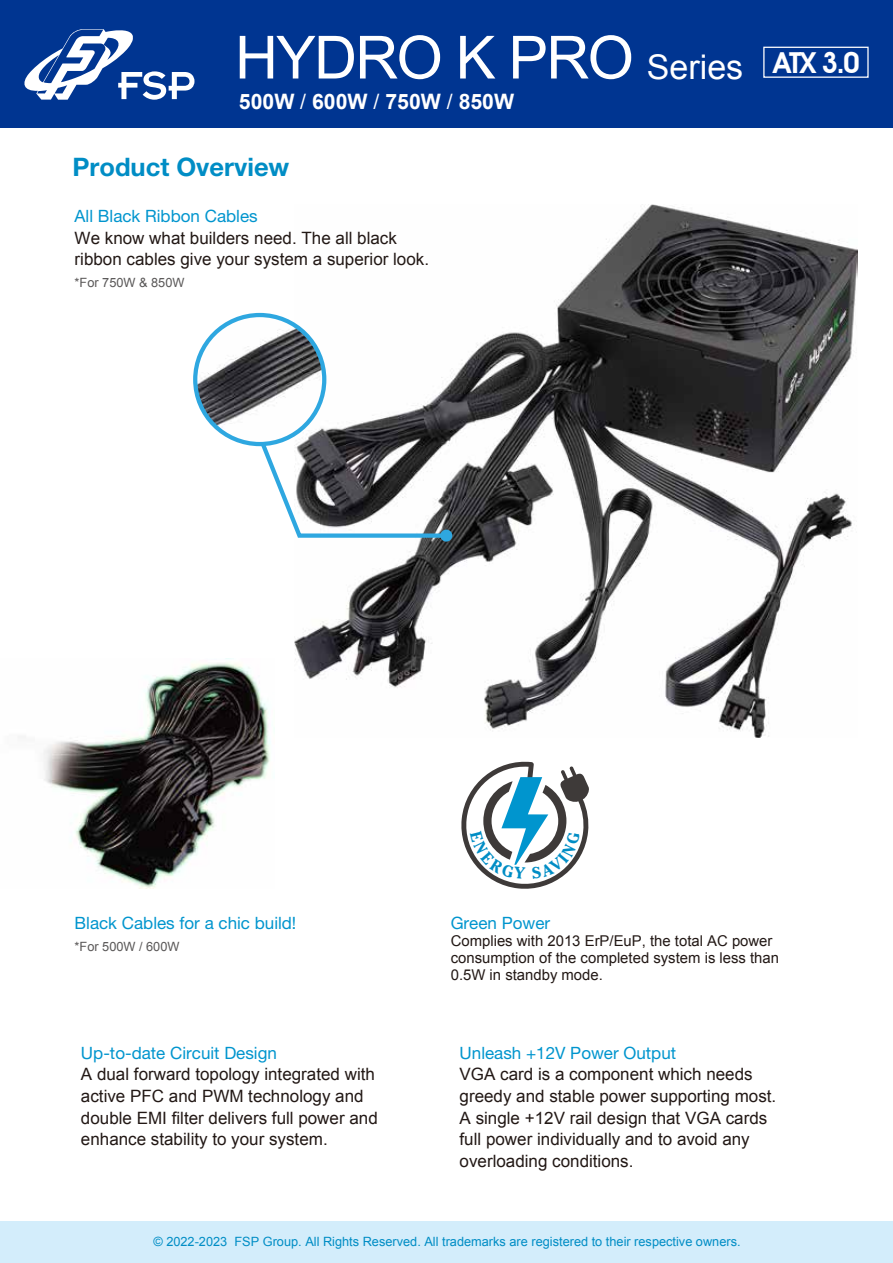
<style>
.page{position:relative;width:893px;height:1263px;background:#fff}
.page>*{position:absolute;margin:0;border:0;box-sizing:border-box;transform-origin:0 0}
.t1{font:59.55px "Arial";letter-spacing:-.03em;color:#fff}
.t2{font:700 25.5px "Helvetica Neue LT Pro";color:#008dc5}
.t3{font:700 21.3px "Arial";color:#fff}
.t4{font:16.95px/21.6px "Arial";color:#221815}
.t5{font:16.95px "Helvetica Neue LT Pro";color:#0095ce}
.t6{font:14.85px/17px "Arial";color:#221815}
.t7{font:12.75px "Arial";color:#008dc5}
.t8{font:12.75px "Arial";color:#595757}
.s1{font-size:34.05px}
.s2{font-family:"Avant Garde IT Cby BT";font-weight:600;font-size:28.95px}
.s3{font-weight:400}
</style>
<div class="page">
<img style="left:295px;top:205px;width:562px;height:533px">
<img style="left:195px;top:315px;width:129px;height:129px;border-radius:65px">
<div style="left:193px;top:313px;width:133px;height:133px;border:4px solid #2ea7e0;border-radius:50%"></div>
<svg style="left:258px;top:439px;width:193px;height:101px"></svg>
<div style="left:440px;top:530px;width:12px;height:12px;background:#2ea7e0;border-radius:50%"></div>
<img style="left:43px;top:658px;width:232px;height:230px">
<div style="left:0;top:1px;width:893px;height:127px;background:#003591"></div>
<div style="left:0;top:1221px;width:893px;height:42px;background:#d3edfb"></div>
<svg style="left:24px;top:29px;width:170px;height:71px"></svg>
<div style="left:763px;top:47px;width:106px;height:31px;border:1px solid #fff"></div>
<svg style="left:461px;top:761px;width:128px;height:128px"></svg>
<h1 class="t1" style="left:235px;top:19px;width:626px">HYDRO K PRO <span class="s1">Series</span> <span class="s2">ATX 3.0</span></h1>
<p class="t3" style="left:239px;top:87px;width:277px">500W <span class="s3">/</span> 600W <span class="s3">/</span> 750W <span class="s3">/</span> 850W</p>
<h2 class="t2" style="left:72px;top:151px;width:218px">Product Overview</h2>
<p class="t5" style="left:75px;top:205px;width:185px">All Black Ribbon Cables</p>
<p class="t4" style="left:75px;top:227px;width:356px">We know what builders need. The all black ribbon cables give your system a superior look.</p>
<p class="t8" style="left:75px;top:274px;width:111px">*For 750W &amp; 850W</p>
<p class="t5" style="left:75px;top:912px;width:223px">Black Cables for a chic build!</p>
<p class="t8" style="left:75px;top:938px;width:106px">*For 500W / 600W</p>
<p class="t5" style="left:81px;top:1042px;width:197px">Up-to-date Circuit Design</p>
<p class="t4" style="left:81px;top:1064px;width:298px">A dual forward topology integrated with active PFC and PWM technology and double EMI filter delivers full power and enhance stability to your system.</p>
<p class="t5" style="left:451px;top:912px;width:101px">Green Power</p>
<p class="t6" style="left:451px;top:932px;width:330px">Complies with 2013 ErP/EuP, the total AC power consumption of the completed system is less than<br>0.5W in standby mode.</p>
<p class="t5" style="left:460px;top:1042px;width:218px">Unleash +12V Power Output</p>
<p class="t4" style="left:460px;top:1064px;width:318px">VGA card is a component which needs greedy and stable power supporting most.<br>A single +12V rail design that VGA cards full power individually and to avoid any overloading conditions.</p>
<p class="t7" style="left:153px;top:1233px;width:589px">© 2022-2023 FSP Group. All Rights Reserved. All trademarks are registered to their respective owners.</p>
</div>
